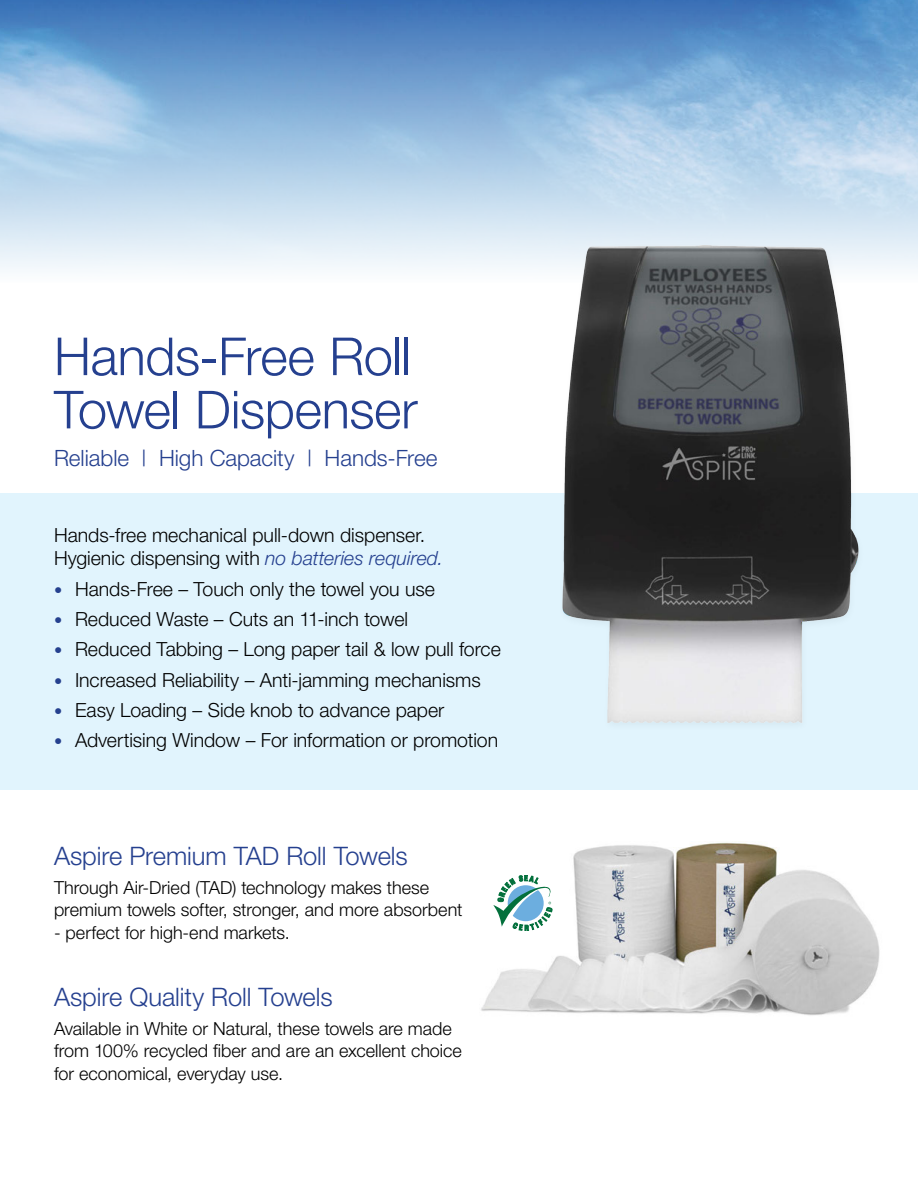
<style>
.page{position:relative;width:918px;height:1188px;background:#fff}
.page>*{position:absolute;margin:0;border:0;box-sizing:border-box;transform-origin:0 0}
.t1{font:300 52.5px/53.2px "Helvetica Neue";letter-spacing:-.01em;color:#25408f}
.t2{font:300 25.5px "Helvetica Neue";letter-spacing:-.005em;color:#25408f}
.t3{font:300 22.5px "Helvetica Neue";letter-spacing:-.005em;color:#25408f}
.t4{font:300 19.5px/22.5px "Helvetica Neue";letter-spacing:-.005em;color:#000}
.t5{font:300 18px/22.5px "Helvetica Neue";color:#000}
.s1{font-style:italic;color:#25408f}
.s2{font-size:16.5px;color:#25408f}
</style>
<div class="page">
<div style="left:0;top:493px;width:918px;height:297px;background:#e1f4fd"></div>
<img style="left:0;top:0;width:918px;height:270px">
<img style="left:554px;top:230px;width:313px;height:493px">
<img style="left:481px;top:842px;width:399px;height:174px">
<svg style="left:493px;top:875px;width:59px;height:56px"></svg>
<h1 class="t1" style="left:54px;top:329px;width:365px">Hands-Free Roll<br>Towel Dispenser</h1>
<p class="t3" style="left:54px;top:444px;width:385px">Reliable | High Capacity | Hands-Free</p>
<p class="t4" style="left:54px;top:524px;width:391px">Hands-free mechanical pull-down dispenser.<br>Hygienic dispensing with <span class="s1">no batteries required.</span></p>
<p class="t4" style="left:54px;top:577px;width:383px"><span class="s2">•</span> Hands-Free – Touch only the towel you use</p>
<p class="t4" style="left:54px;top:608px;width:356px"><span class="s2">•</span> Reduced Waste – Cuts an 11-inch towel</p>
<p class="t4" style="left:54px;top:638px;width:448px"><span class="s2">•</span> Reduced Tabbing – Long paper tail &amp; low pull force</p>
<p class="t4" style="left:54px;top:668px;width:428px"><span class="s2">•</span> Increased Reliability – Anti-jamming mechanisms</p>
<p class="t4" style="left:54px;top:698px;width:392px"><span class="s2">•</span> Easy Loading – Side knob to advance paper</p>
<p class="t4" style="left:54px;top:728px;width:446px"><span class="s2">•</span> Advertising Window – For information or promotion</p>
<h2 class="t2" style="left:54px;top:840px;width:355px">Aspire Premium TAD Roll Towels</h2>
<p class="t5" style="left:54px;top:876px;width:410px">Through Air-Dried (TAD) technology makes these premium towels softer, stronger, and more absorbent</p>
<p class="t5" style="left:54px;top:921px;width:238px">- perfect for high-end markets.</p>
<h2 class="t2" style="left:54px;top:981px;width:280px">Aspire Quality Roll Towels</h2>
<p class="t5" style="left:54px;top:1017px;width:409px">Available in White or Natural, these towels are made from 100% recycled fiber and are an excellent choice for economical, everyday use.</p>
</div>
